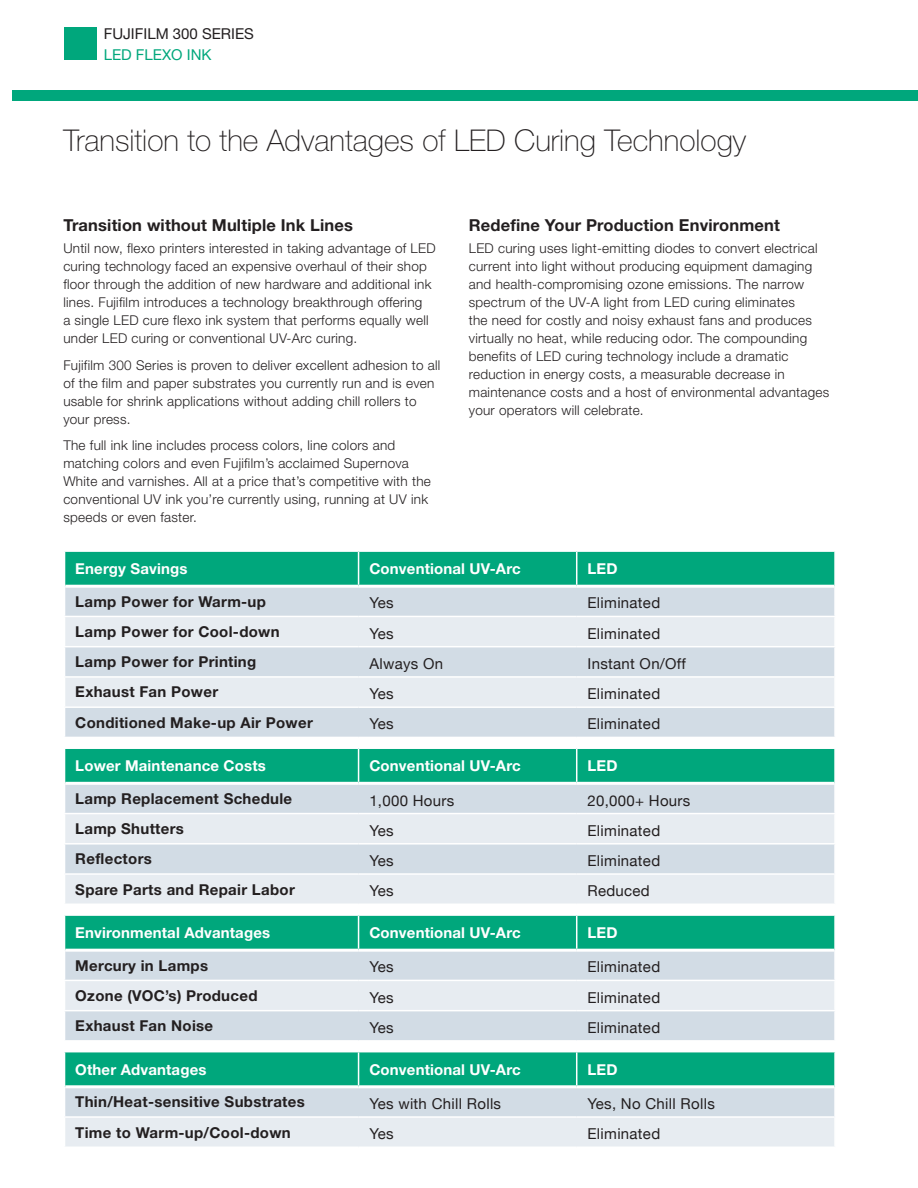
<style>
.page{position:relative;width:918px;height:1188px;background:#fff}
.page>*{position:absolute;margin:0;border:0;box-sizing:border-box;transform-origin:0 0}
.t1{font:100 30px "Helvetica Neue";color:#231f20}
.t2{font:700 16.5px "Helvetica Neue LT Pro";letter-spacing:.01em;color:#231f20}
.t3{font:700 15px "Helvetica Neue LT Pro";letter-spacing:.02em;color:#231f20}
.t4{font:15px "Helvetica Neue";letter-spacing:.02em;color:#231f20}
.t5{font:700 15px "Helvetica Neue LT Pro";letter-spacing:.01em;color:#fff}
.t6{font:15px "Helvetica Neue";color:#231f20}
.t7{font:15px "Helvetica Neue";color:#00a77c}
.t8{font:300 13.5px/18px "Helvetica Neue";letter-spacing:.02em;color:#231f20}
</style>
<div class="page">
<div style="left:12px;top:90px;width:906px;height:11px;background:#00a77c"></div>
<div style="left:64px;top:27px;width:33px;height:33px;background:#00a77c"></div>
<div style="left:65px;top:552px;width:769px;height:33px;background:#00a77c"></div>
<div style="left:65px;top:588px;width:769px;height:28px;background:#d2dce5"></div>
<svg style="left:65px;top:617px;width:769px;height:530px;background:#b9dad9"></svg>
<svg style="left:65px;top:738px;width:769px;height:313px;background:#add8d3"></svg>
<hr style="left:358px;top:552px;width:1px;height:33px;background:#fff">
<hr style="left:576px;top:552px;width:1px;height:33px;background:#fff">
<hr style="left:64px;top:646px;width:295px;height:1px;background:#fff">
<hr style="left:359px;top:646px;width:218px;height:1px;background:#fff">
<hr style="left:577px;top:646px;width:259px;height:1px;background:#fff">
<hr style="left:64px;top:676px;width:295px;height:2px;background:#fff">
<hr style="left:359px;top:676px;width:218px;height:2px;background:#fff">
<hr style="left:577px;top:676px;width:259px;height:2px;background:#fff">
<hr style="left:64px;top:706px;width:295px;height:2px;background:#fff">
<hr style="left:359px;top:706px;width:218px;height:2px;background:#fff">
<hr style="left:577px;top:706px;width:259px;height:2px;background:#fff">
<hr style="left:64px;top:737px;width:295px;height:1px;background:#fff">
<hr style="left:359px;top:737px;width:218px;height:1px;background:#fff">
<hr style="left:577px;top:737px;width:259px;height:1px;background:#fff">
<hr style="left:64px;top:747px;width:295px;height:2px;background:#fff">
<hr style="left:359px;top:747px;width:218px;height:2px;background:#fff">
<hr style="left:358px;top:749px;width:1px;height:33px;background:#fff">
<hr style="left:577px;top:747px;width:259px;height:2px;background:#fff">
<hr style="left:576px;top:749px;width:1px;height:33px;background:#fff">
<hr style="left:64px;top:813px;width:295px;height:1px;background:#fff">
<hr style="left:359px;top:813px;width:218px;height:1px;background:#fff">
<hr style="left:577px;top:813px;width:259px;height:1px;background:#fff">
<hr style="left:64px;top:843px;width:295px;height:2px;background:#fff">
<hr style="left:359px;top:843px;width:218px;height:2px;background:#fff">
<hr style="left:577px;top:843px;width:259px;height:2px;background:#fff">
<hr style="left:64px;top:873px;width:295px;height:2px;background:#fff">
<hr style="left:359px;top:873px;width:218px;height:2px;background:#fff">
<hr style="left:577px;top:873px;width:259px;height:2px;background:#fff">
<hr style="left:64px;top:904px;width:295px;height:1px;background:#fff">
<hr style="left:359px;top:904px;width:218px;height:1px;background:#fff">
<hr style="left:577px;top:904px;width:259px;height:1px;background:#fff">
<hr style="left:64px;top:914px;width:295px;height:2px;background:#fff">
<hr style="left:359px;top:914px;width:218px;height:2px;background:#fff">
<hr style="left:358px;top:916px;width:1px;height:33px;background:#fff">
<hr style="left:577px;top:914px;width:259px;height:2px;background:#fff">
<hr style="left:576px;top:916px;width:1px;height:33px;background:#fff">
<hr style="left:64px;top:980px;width:295px;height:1px;background:#fff">
<hr style="left:359px;top:980px;width:218px;height:1px;background:#fff">
<hr style="left:577px;top:980px;width:259px;height:1px;background:#fff">
<hr style="left:64px;top:1010px;width:295px;height:1px;background:#fff">
<hr style="left:359px;top:1010px;width:218px;height:1px;background:#fff">
<hr style="left:577px;top:1010px;width:259px;height:1px;background:#fff">
<hr style="left:64px;top:1040px;width:295px;height:2px;background:#fff">
<hr style="left:359px;top:1040px;width:218px;height:2px;background:#fff">
<hr style="left:577px;top:1040px;width:259px;height:2px;background:#fff">
<hr style="left:64px;top:1051px;width:295px;height:1px;background:#fff">
<hr style="left:359px;top:1051px;width:218px;height:1px;background:#fff">
<hr style="left:358px;top:1052px;width:1px;height:33px;background:#fff">
<hr style="left:577px;top:1051px;width:259px;height:1px;background:#fff">
<hr style="left:576px;top:1052px;width:1px;height:33px;background:#fff">
<hr style="left:64px;top:1116px;width:295px;height:2px;background:#fff">
<hr style="left:359px;top:1116px;width:218px;height:2px;background:#fff">
<hr style="left:577px;top:1116px;width:259px;height:2px;background:#fff">
<hr style="left:65px;top:782px;width:294px;height:3px;background:#fff">
<hr style="left:359px;top:782px;width:218px;height:3px;background:#fff">
<hr style="left:577px;top:782px;width:257px;height:3px;background:#fff">
<hr style="left:65px;top:949px;width:294px;height:3px;background:#fff">
<hr style="left:359px;top:949px;width:218px;height:3px;background:#fff">
<hr style="left:577px;top:949px;width:257px;height:3px;background:#fff">
<hr style="left:65px;top:1085px;width:294px;height:3px;background:#fff">
<hr style="left:359px;top:1085px;width:218px;height:3px;background:#fff">
<hr style="left:577px;top:1085px;width:257px;height:3px;background:#fff">
<p class="t6" style="left:104px;top:25px;width:152px">FUJIFILM 300 SERIES</p>
<p class="t7" style="left:104px;top:46px;width:109px">LED FLEXO INK</p>
<h1 class="t1" style="left:63px;top:123px;width:684px">Transition to the Advantages of LED Curing Technology</h1>
<p class="t2" style="left:63px;top:215px;width:291px">Transition without Multiple Ink Lines</p>
<p class="t8" style="left:63px;top:239px;width:374px">Until now, flexo printers interested in taking advantage of LED curing technology faced an expensive overhaul of their shop floor through the addition of new hardware and additional ink lines. Fujifilm introduces a technology breakthrough offering<br>a single LED cure flexo ink system that performs equally well under LED curing or conventional UV-Arc curing.</p>
<p class="t8" style="left:63px;top:356px;width:379px">Fujifilm 300 Series is proven to deliver excellent adhesion to all of the film and paper substrates you currently run and is even usable for shrink applications without adding chill rollers to your press.</p>
<p class="t8" style="left:63px;top:436px;width:369px">The full ink line includes process colors, line colors and matching colors and even Fujifilm’s acclaimed Supernova White and varnishes. All at a price that’s competitive with the conventional UV ink you’re currently using, running at UV ink speeds or even faster.</p>
<p class="t2" style="left:469px;top:215px;width:313px">Redefine Your Production Environment</p>
<p class="t8" style="left:469px;top:239px;width:362px">LED curing uses light-emitting diodes to convert electrical current into light without producing equipment damaging and health-compromising ozone emissions. The narrow spectrum of the UV-A light from LED curing eliminates<br>the need for costly and noisy exhaust fans and produces virtually no heat, while reducing odor. The compounding benefits of LED curing technology include a dramatic reduction in energy costs, a measurable decrease in maintenance costs and a host of environmental advantages your operators will celebrate.</p>
<p class="t5" style="left:75px;top:559px;width:114px">Energy Savings</p>
<p class="t5" style="left:369px;top:559px;width:153px">Conventional UV-Arc</p>
<p class="t5" style="left:588px;top:559px;width:32px">LED</p>
<p class="t3" style="left:75px;top:592px;width:192px">Lamp Power for Warm-up</p>
<p class="t4" style="left:369px;top:592px;width:26px">Yes</p>
<p class="t4" style="left:588px;top:592px;width:74px">Eliminated</p>
<p class="t3" style="left:75px;top:622px;width:206px">Lamp Power for Cool-down</p>
<p class="t4" style="left:369px;top:623px;width:26px">Yes</p>
<p class="t4" style="left:588px;top:623px;width:74px">Eliminated</p>
<p class="t3" style="left:75px;top:652px;width:183px">Lamp Power for Printing</p>
<p class="t4" style="left:369px;top:653px;width:75px">Always On</p>
<p class="t4" style="left:588px;top:653px;width:100px">Instant On/Off</p>
<p class="t3" style="left:75px;top:683px;width:144px">Exhaust Fan Power</p>
<p class="t4" style="left:369px;top:683px;width:26px">Yes</p>
<p class="t4" style="left:588px;top:683px;width:74px">Eliminated</p>
<p class="t3" style="left:75px;top:713px;width:239px">Conditioned Make-up Air Power</p>
<p class="t4" style="left:369px;top:713px;width:26px">Yes</p>
<p class="t4" style="left:588px;top:713px;width:74px">Eliminated</p>
<p class="t5" style="left:75px;top:756px;width:192px">Lower Maintenance Costs</p>
<p class="t5" style="left:369px;top:756px;width:153px">Conventional UV-Arc</p>
<p class="t5" style="left:588px;top:756px;width:32px">LED</p>
<p class="t3" style="left:75px;top:789px;width:218px">Lamp Replacement Schedule</p>
<p class="t4" style="left:369px;top:789px;width:86px">1,000 Hours</p>
<p class="t4" style="left:588px;top:789px;width:104px">20,000+ Hours</p>
<p class="t3" style="left:75px;top:819px;width:110px">Lamp Shutters</p>
<p class="t4" style="left:369px;top:820px;width:26px">Yes</p>
<p class="t4" style="left:588px;top:820px;width:74px">Eliminated</p>
<p class="t3" style="left:75px;top:849px;width:78px">Reflectors</p>
<p class="t4" style="left:369px;top:850px;width:26px">Yes</p>
<p class="t4" style="left:588px;top:850px;width:74px">Eliminated</p>
<p class="t3" style="left:75px;top:880px;width:221px">Spare Parts and Repair Labor</p>
<p class="t4" style="left:369px;top:880px;width:26px">Yes</p>
<p class="t4" style="left:588px;top:880px;width:64px">Reduced</p>
<p class="t5" style="left:75px;top:923px;width:196px">Environmental Advantages</p>
<p class="t5" style="left:369px;top:923px;width:153px">Conventional UV-Arc</p>
<p class="t5" style="left:588px;top:923px;width:32px">LED</p>
<p class="t3" style="left:75px;top:956px;width:134px">Mercury in Lamps</p>
<p class="t4" style="left:369px;top:956px;width:26px">Yes</p>
<p class="t4" style="left:588px;top:956px;width:74px">Eliminated</p>
<p class="t3" style="left:75px;top:986px;width:184px">Ozone (VOC’s) Produced</p>
<p class="t4" style="left:369px;top:987px;width:26px">Yes</p>
<p class="t4" style="left:588px;top:987px;width:74px">Eliminated</p>
<p class="t3" style="left:75px;top:1016px;width:139px">Exhaust Fan Noise</p>
<p class="t4" style="left:369px;top:1017px;width:26px">Yes</p>
<p class="t4" style="left:588px;top:1017px;width:74px">Eliminated</p>
<p class="t5" style="left:75px;top:1060px;width:133px">Other Advantages</p>
<p class="t5" style="left:369px;top:1060px;width:153px">Conventional UV-Arc</p>
<p class="t5" style="left:588px;top:1060px;width:32px">LED</p>
<p class="t3" style="left:75px;top:1092px;width:231px">Thin/Heat-sensitive Substrates</p>
<p class="t4" style="left:369px;top:1093px;width:133px">Yes with Chill Rolls</p>
<p class="t4" style="left:588px;top:1093px;width:129px">Yes, No Chill Rolls</p>
<p class="t3" style="left:75px;top:1123px;width:217px">Time to Warm-up/Cool-down</p>
<p class="t4" style="left:369px;top:1123px;width:26px">Yes</p>
<p class="t4" style="left:588px;top:1123px;width:74px">Eliminated</p>
</div>
